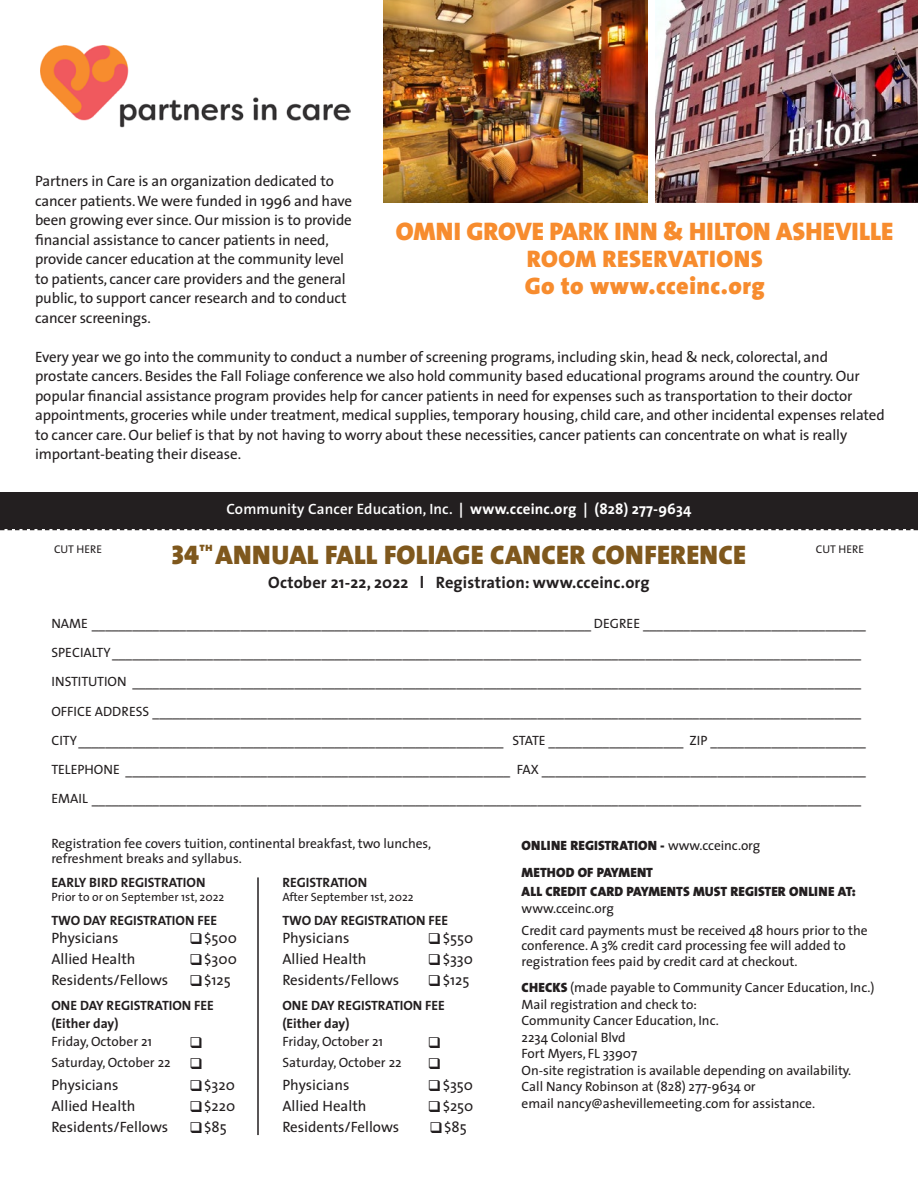
<style>
.page{position:relative;width:918px;height:1188px;background:#fff}
.page>*{position:absolute;margin:0;border:0;box-sizing:border-box;transform-origin:0 0}
.t1{font:27px "The Sans Black Caps";letter-spacing:.01em;color:#7f581d}
.t2{font:900 25.5px "The Sans";color:#f78c2e}
.t3{font:900 24px/26.8px "The Sans";letter-spacing:.02em;color:#f78c2e}
.t4{font:700 16.5px "The Sans";letter-spacing:.01em;color:#231f20}
.t5{font:15px/19.5px "The Sans";letter-spacing:-.01em;color:#231f20}
.t6{font:600 15px "The Sans";letter-spacing:.01em;color:#fff}
.t7{font:13.5px/16.5px "The Sans";letter-spacing:-.005em;color:#231f20}
.t8{font:700 13.5px "The Sans";color:#231f20}
.t9{font:900 13.5px/27px "The Sans";letter-spacing:.01em;color:#231f20}
.t10{font:12px "The Sans";color:#231f20}
.t11{font:12px "The Sans Black Caps";color:#7f581d}
.t12{font:11.25px "The Sans";color:#231f20}
.s1{font-weight:700}
.s2{font-weight:400}
.s3{font-weight:900}
</style>
<div class="page">
<div style="left:0;top:493px;width:918px;height:36px;background:#231f20"></div>
<svg style="left:0;top:529px;width:918px;height:1px"></svg>
<hr style="left:257px;top:877px;width:2px;height:258px;background:#231f20">
<img style="left:384px;top:0;width:263px;height:202px">
<img style="left:656px;top:0;width:262px;height:202px">
<img style="left:40px;top:46px;width:311px;height:82px">
<p class="t5" style="left:35px;top:171px;width:319px">Partners in Care is an organization dedicated to cancer patients. We were funded in 1996 and have been growing ever since. Our mission is to provide financial assistance to cancer patients in need, provide cancer education at the community level to patients, cancer care providers and the general public, to support cancer research and to conduct cancer screenings.</p>
<p class="t5" style="left:35px;top:347px;width:851px">Every year we go into the community to conduct a number of screening programs, including skin, head &amp; neck, colorectal, and prostate cancers. Besides the Fall Foliage conference we also hold community based educational programs around the country. Our popular financial assistance program provides help for cancer patients in need for expenses such as transportation to their doctor appointments, groceries while under treatment, medical supplies, temporary housing, child care, and other incidental expenses related to cancer care. Our belief is that by not having to worry about these necessities, cancer patients can concentrate on what is really important-beating their disease.</p>
<h2 class="t2" style="left:396px;top:210px;width:499px">OMNI GROVE PARK INN &amp; HILTON ASHEVILLE</h2>
<h3 class="t3" style="left:525px;top:245px;width:242px">ROOM RESERVATIONS<br>Go to www.cceinc.org</h3>
<p class="t6" style="left:226px;top:497px;width:467px">Community Cancer Education, Inc. <span class="s1">| www.cceinc.org | (828) 277-9634</span></p>
<h1 class="t1" style="left:172px;top:532px;width:29px">34</h1>
<p class="t11" style="left:199px;top:536px;width:15px">th</p>
<h1 class="t1" style="left:215px;top:532px;width:532px">ANNUAL FALL FOLIAGE CANCER CONFERENCE</h1>
<p class="t4" style="left:268px;top:569px;width:383px">October 21-22, 2022 l Registration: www.cceinc.org</p>
<p class="t12" style="left:54px;top:540px;width:50px">CUT HERE</p>
<p class="t12" style="left:816px;top:540px;width:50px">CUT HERE</p>
<p class="t7" style="left:51px;top:608px;width:816px;line-height:29.2px">NAME __________________________________________________________________________ DEGREE _________________________________ SPECIALTY_______________________________________________________________________________________________________________ INSTITUTION ____________________________________________________________________________________________________________ OFFICE ADDRESS _________________________________________________________________________________________________________ CITY_______________________________________________________________ STATE ____________________ ZIP _______________________ TELEPHONE _________________________________________________________ FAX ________________________________________________ EMAIL __________________________________________________________________________________________________________________</p>
<p class="t7" style="left:51px;top:836px;width:381px;line-height:15px">Registration fee covers tuition, continental breakfast, two lunches, refreshment breaks and syllabus.</p>
<p class="t8" style="left:51px;top:872px;width:156px">EARLY BIRD REGISTRATION</p>
<p class="t8" style="left:282px;top:872px;width:86px">REGISTRATION</p>
<p class="t10" style="left:51px;top:887px;width:174px">Prior to or on September 1st, 2022</p>
<p class="t10" style="left:282px;top:887px;width:133px">After September 1st, 2022</p>
<p class="t8" style="left:51px;top:909px;width:167px">TWO DAY REGISTRATION FEE</p>
<p class="t8" style="left:282px;top:909px;width:167px">TWO DAY REGISTRATION FEE</p>
<p class="t5" style="left:51px;top:928px;width:69px">Physicians</p>
<p class="t5" style="left:189px;top:928px;width:49px">❑$500</p>
<p class="t5" style="left:282px;top:928px;width:69px">Physicians</p>
<p class="t5" style="left:428px;top:928px;width:47px">❑$550</p>
<p class="t5" style="left:51px;top:949px;width:86px">Allied Health</p>
<p class="t5" style="left:189px;top:949px;width:49px">❑$300</p>
<p class="t5" style="left:282px;top:949px;width:86px">Allied Health</p>
<p class="t5" style="left:428px;top:949px;width:47px">❑$330</p>
<p class="t5" style="left:51px;top:970px;width:118px">Residents/Fellows</p>
<p class="t5" style="left:189px;top:970px;width:43px">❑$125</p>
<p class="t5" style="left:282px;top:970px;width:118px">Residents/Fellows</p>
<p class="t5" style="left:428px;top:970px;width:43px">❑$125</p>
<p class="t8" style="left:51px;top:995px;width:164px">ONE DAY REGISTRATION FEE</p>
<p class="t8" style="left:282px;top:995px;width:164px">ONE DAY REGISTRATION FEE</p>
<p class="t8" style="left:51px;top:1013px;width:69px">(Either day)</p>
<p class="t8" style="left:282px;top:1013px;width:69px">(Either day)</p>
<p class="t7" style="left:51px;top:1033px;width:102px">Friday, October 21</p>
<p class="t7" style="left:282px;top:1033px;width:102px">Friday, October 21</p>
<p class="t7" style="left:51px;top:1054px;width:153px">Saturday, October 22 ❑</p>
<p class="t7" style="left:282px;top:1054px;width:121px">Saturday, October 22</p>
<p class="t5" style="left:51px;top:1075px;width:69px">Physicians</p>
<p class="t5" style="left:189px;top:1075px;width:47px">❑$320</p>
<p class="t5" style="left:282px;top:1075px;width:69px">Physicians</p>
<p class="t5" style="left:428px;top:1075px;width:47px">❑$350</p>
<p class="t5" style="left:51px;top:1096px;width:86px">Allied Health</p>
<p class="t5" style="left:189px;top:1096px;width:47px">❑$220</p>
<p class="t5" style="left:282px;top:1096px;width:86px">Allied Health</p>
<p class="t5" style="left:428px;top:1096px;width:47px">❑$250</p>
<p class="t5" style="left:51px;top:1117px;width:118px">Residents/Fellows</p>
<p class="t5" style="left:189px;top:1117px;width:39px">❑$85</p>
<p class="t5" style="left:282px;top:1117px;width:118px">Residents/Fellows</p>
<p class="t5" style="left:429px;top:1117px;width:39px">❑$85</p>
<p class="t9" style="left:522px;top:832px;width:240px">ONLINE REGISTRATION - <span class="s2">www.cceinc.org<br></span>METHOD OF PAYMENT</p>
<p class="t9" style="left:522px;top:878px;width:336px">ALL CREDIT CARD PAYMENTS MUST REGISTER ONLINE AT:</p>
<p class="t7" style="left:522px;top:897px;width:347px;line-height:21.8px">www.cceinc.org<br>Credit card payments must be received 48 hours prior to the</p>
<p class="t7" style="left:522px;top:937px;width:326px">conference. A 3% credit card processing fee will added to registration fees paid by credit card at checkout.</p>
<p class="t7" style="left:522px;top:979px;width:354px"><span class="s3">CHECKS</span> (made payable to Community Cancer Education, Inc.)<br>Mail registration and check to:<br>Community Cancer Education, Inc.<br>2234 Colonial Blvd<br>Fort Myers, FL 33907<br>On-site registration is available depending on availability.<br>Call Nancy Robinson at (828) 277-9634 or<br>email nancy@ashevillemeeting.com for assistance.</p>
</div>
